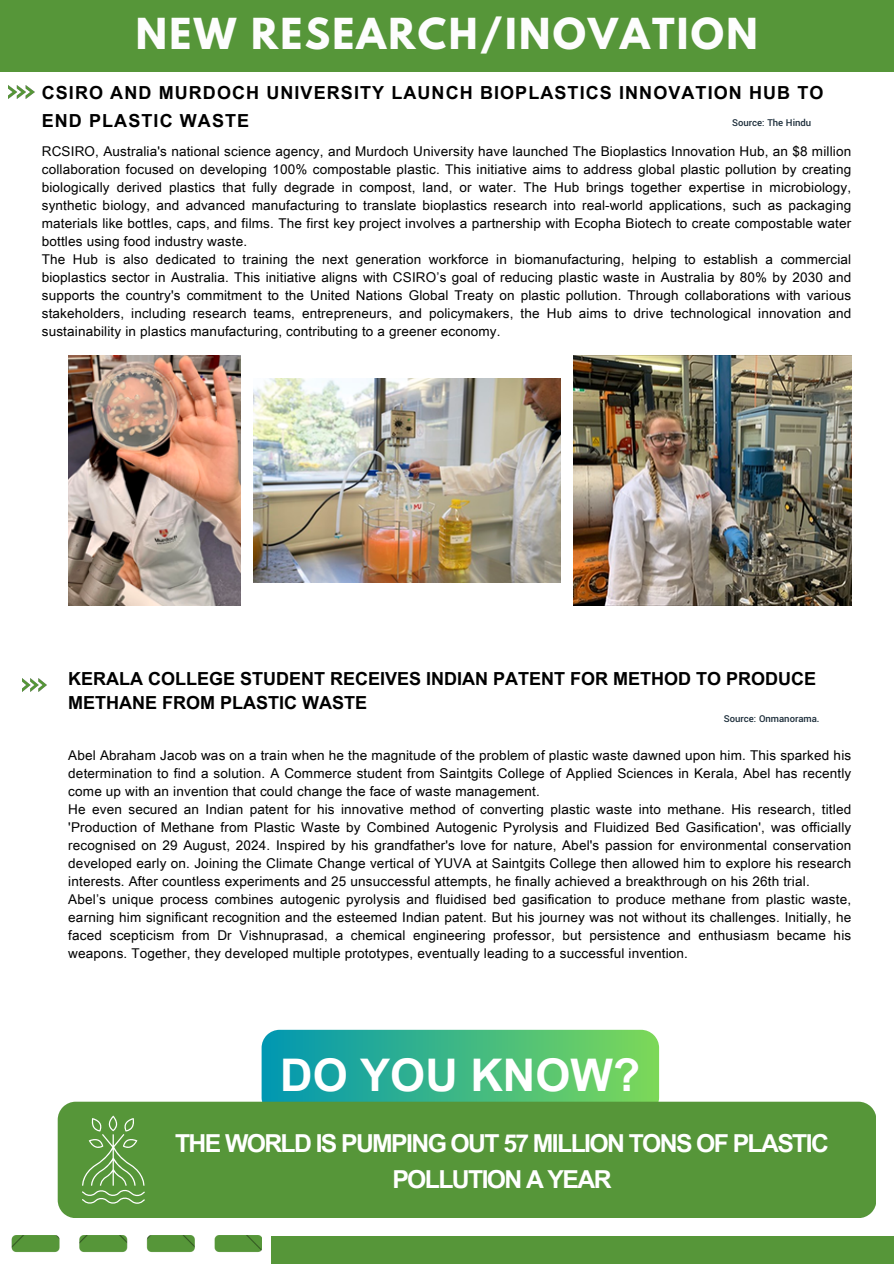
<style>
.page{position:relative;width:894px;height:1264px;background:#fff}
.page>*{position:absolute;margin:0;border:0;box-sizing:border-box;transform-origin:0 0}
.t1{font:700 45px "Arial Unicode MS";color:#fff}
.t2{font:700 37.8px "League Spartan";letter-spacing:.06em;color:#fdfdfd}
.t3{font:700 24.75px/36px "Arial Unicode MS";letter-spacing:-.065em;color:#fff;text-align:center}
.t4{font:700 18px/24.8px "Arial Unicode MS";color:#000}
.t5{font:700 18px/28.2px "Arial Unicode MS";letter-spacing:.06em;color:#000}
.t6{font:13.5px/18px "Arial Unicode MS";letter-spacing:.015em;color:#000}
.t7{font:500 10.5px "Yantramanav";color:#1c2d3a}
</style>
<div class="page">
<div style="left:0;top:0;width:893px;height:72px;background:#569639"></div>
<div style="left:271px;top:1235px;width:622px;height:28px;background:#569639"></div>
<img style="left:11px;top:1235px;width:250px;height:18px">
<img style="left:8px;top:85px;width:26px;height:14px">
<img style="left:22px;top:678px;width:24px;height:13px">
<svg style="left:261px;top:1029px;width:398px;height:72px;background:#41b887"></svg>
<div style="left:58px;top:1101px;width:818px;height:117px;background:#569639"></div>
<svg style="left:82px;top:1115px;width:63px;height:89px;background:#6ca353"></svg>
<img style="left:68px;top:356px;width:172px;height:249px">
<img style="left:254px;top:378px;width:306px;height:204px">
<img style="left:573px;top:356px;width:277px;height:249px">
<p class="t2" style="left:136px;top:15px;width:623px">NEW RESEARCH/INOVATION</p>
<p class="t5" style="left:42px;top:78px;width:783px">CSIRO AND MURDOCH UNIVERSITY LAUNCH BIOPLASTICS INNOVATION HUB TO<br>END PLASTIC WASTE</p>
<h5 class="t7" style="left:732px;top:116px;width:81px">Source: The Hindu</h5>
<h4 class="t6" style="left:42px;top:141px;width:810px">RCSIRO, Australia's national science agency, and Murdoch University have launched The Bioplastics Innovation Hub, an $8 million collaboration focused on developing 100% compostable plastic. This initiative aims to address global plastic pollution by creating biologically derived plastics that fully degrade in compost, land, or water. The Hub brings together expertise in microbiology, synthetic biology, and advanced manufacturing to translate bioplastics research into real-world applications, such as packaging materials like bottles, caps, and films. The first key project involves a partnership with Ecopha Biotech to create compostable water bottles using food industry waste.<br>The Hub is also dedicated to training the next generation workforce in biomanufacturing, helping to establish a commercial bioplastics sector in Australia. This initiative aligns with CSIRO’s goal of reducing plastic waste in Australia by 80% by 2030 and supports the country's commitment to the United Nations Global Treaty on plastic pollution. Through collaborations with various stakeholders, including research teams, entrepreneurs, and policymakers, the Hub aims to drive technological innovation and sustainability in plastics manufacturing, contributing to a greener economy.</h4>
<p class="t4" style="left:68px;top:665px;width:749px">KERALA COLLEGE STUDENT RECEIVES INDIAN PATENT FOR METHOD TO PRODUCE<br>METHANE FROM PLASTIC WASTE</p>
<p class="t7" style="left:723px;top:712px;width:97px">Source: Onmanorama.</p>
<p class="t6" style="left:68px;top:745px;width:784px">Abel Abraham Jacob was on a train when he the magnitude of the problem of plastic waste dawned upon him. This sparked his determination to find a solution. A Commerce student from Saintgits College of Applied Sciences in Kerala, Abel has recently come up with an invention that could change the face of waste management.<br>He even secured an Indian patent for his innovative method of converting plastic waste into methane. His research, titled 'Production of Methane from Plastic Waste by Combined Autogenic Pyrolysis and Fluidized Bed Gasification', was officially recognised on 29 August, 2024. Inspired by his grandfather's love for nature, Abel's passion for environmental conservation developed early on. Joining the Climate Change vertical of YUVA at Saintgits College then allowed him to explore his research interests. After countless experiments and 25 unsuccessful attempts, he finally achieved a breakthrough on his 26th trial.<br>Abel’s unique process combines autogenic pyrolysis and fluidised bed gasification to produce methane from plastic waste, earning him significant recognition and the esteemed Indian patent. But his journey was not without its challenges. Initially, he faced scepticism from Dr Vishnuprasad, a chemical engineering professor, but persistence and enthusiasm became his weapons. Together, they developed multiple prototypes, eventually leading to a successful invention.</p>
<h2 class="t1" style="left:280px;top:1042px;width:361px">DO YOU KNOW?</h2>
<p class="t3" style="left:175px;top:1124px;width:655px">THE WORLD IS PUMPING OUT 57 MILLION TONS OF PLASTIC<br>POLLUTION A YEAR</p>
</div>
